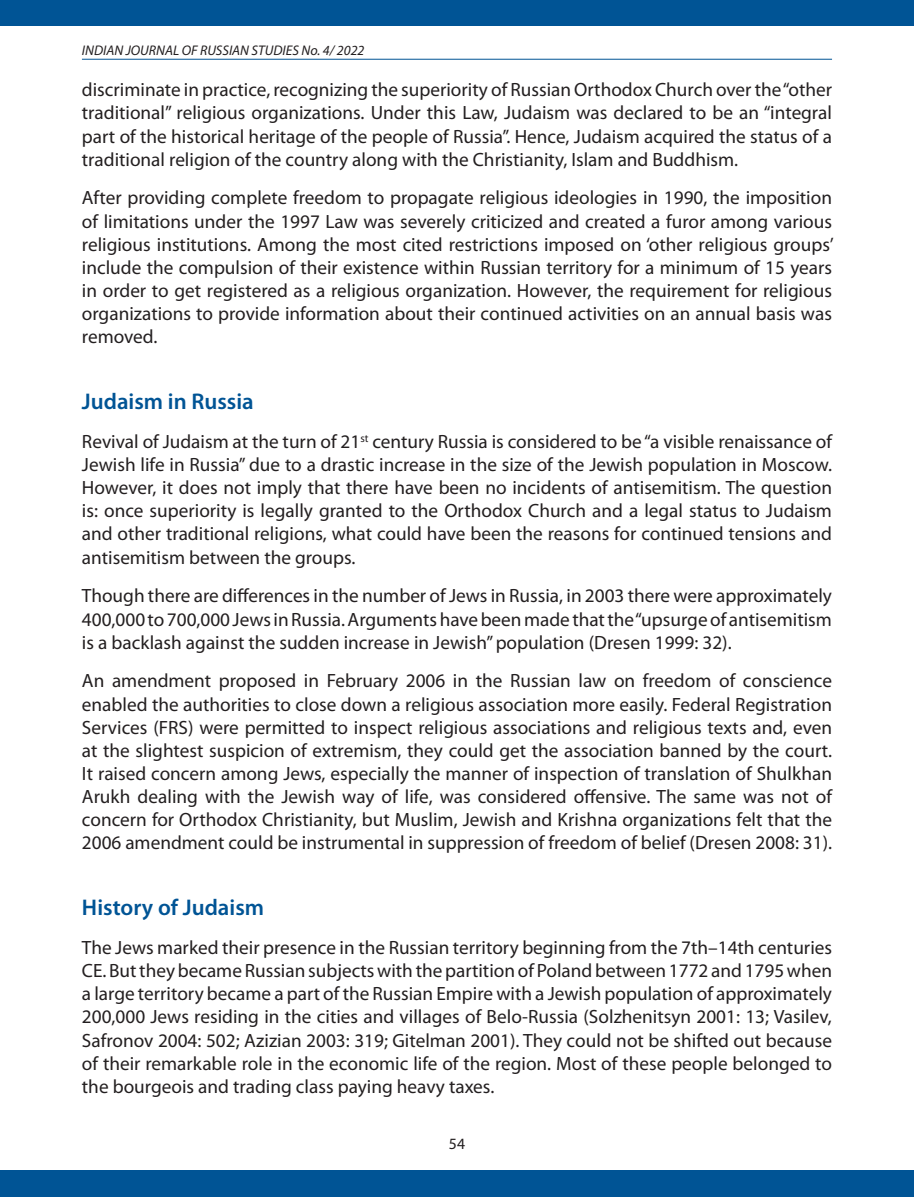
<style>
.page{position:relative;width:914px;height:1197px;background:#fff}
.page>*{position:absolute;margin:0;border:0;box-sizing:border-box;transform-origin:0 0}
.t1{font:600 22.75px "Myriad Pro";color:#005495}
.t2{font:19.25px/23.1px "Myriad Pro";color:#231f20;text-align:justify}
.t3{font:15.75px "Myriad Pro";color:#231f20}
.t4{font:italic 14px "Myriad Pro";color:#231f20}
</style>
<div class="page">
<hr style="left:82px;top:59px;width:750px;height:1px;background:#005495">
<div style="left:0;top:1171px;width:914px;height:26px;background:#005495"></div>
<div style="left:0;top:0;width:914px;height:26px;background:#005495"></div>
<p class="t4" style="left:82px;top:42px;width:284px">INDIAN JOURNAL OF RUSSIAN STUDIES No. 4/ 2022</p>
<p class="t2" style="left:82px;top:78px;width:751px">discriminate in practice, recognizing the superiority of Russian Orthodox Church over the “other traditional” religious organizations. Under this Law, Judaism was declared to be an “integral part of the historical heritage of the people of Russia”. Hence, Judaism acquired the status of a traditional religion of the country along with the Christianity, Islam and Buddhism.</p>
<p class="t2" style="left:82px;top:186px;width:753px">After providing complete freedom to propagate religious ideologies in 1990, the imposition of limitations under the 1997 Law was severely criticized and created a furor among various religious institutions. Among the most cited restrictions imposed on ‘other religious groups’ include the compulsion of their existence within Russian territory for a minimum of 15 years in order to get registered as a religious organization. However, the requirement for religious organizations to provide information about their continued activities on an annual basis was removed.</p>
<p class="t1" style="left:82px;top:387px;width:173px">Judaism in Russia</p>
<p class="t2" style="left:82px;top:430px;width:751px">Revival of Judaism at the turn of 21<sup>st</sup> century Russia is considered to be “a visible renaissance of Jewish life in Russia” due to a drastic increase in the size of the Jewish population in Moscow.<br>However, it does not imply that there have been no incidents of antisemitism. The question is: once superiority is legally granted to the Orthodox Church and a legal status to Judaism and other traditional religions, what could have been the reasons for continued tensions and antisemitism between the groups.</p>
<p class="t2" style="left:82px;top:584px;width:751px">Though there are differences in the number of Jews in Russia, in 2003 there were approximately 400,000 to 700,000 Jews in Russia. Arguments have been made that the “upsurge of antisemitism is a backlash against the sudden increase in Jewish” population (Dresen 1999: 32).</p>
<p class="t2" style="left:82px;top:669px;width:751px">An amendment proposed in February 2006 in the Russian law on freedom of conscience enabled the authorities to close down a religious association more easily. Federal Registration Services (FRS) were permitted to inspect religious associations and religious texts and, even at the slightest suspicion of extremism, they could get the association banned by the court.<br>It raised concern among Jews, especially the manner of inspection of translation of Shulkhan Arukh dealing with the Jewish way of life, was considered offensive. The same was not of concern for Orthodox Christianity, but Muslim, Jewish and Krishna organizations felt that the 2006 amendment could be instrumental in suppression of freedom of belief (Dresen 2008: 31).</p>
<p class="t1" style="left:82px;top:893px;width:184px">History of Judaism</p>
<p class="t2" style="left:82px;top:936px;width:751px">The Jews marked their presence in the Russian territory beginning from the 7th–14th centuries CE. But they became Russian subjects with the partition of Poland between 1772 and 1795 when a large territory became a part of the Russian Empire with a Jewish population of approximately 200,000 Jews residing in the cities and villages of Belo-Russia (Solzhenitsyn 2001: 13; Vasilev, Safronov 2004: 502; Azizian 2003: 319; Gitelman 2001). They could not be shifted out because of their remarkable role in the economic life of the region. Most of these people belonged to the bourgeois and trading class paying heavy taxes.</p>
<p class="t3" style="left:449px;top:1134px;width:18px">54</p>
</div>
